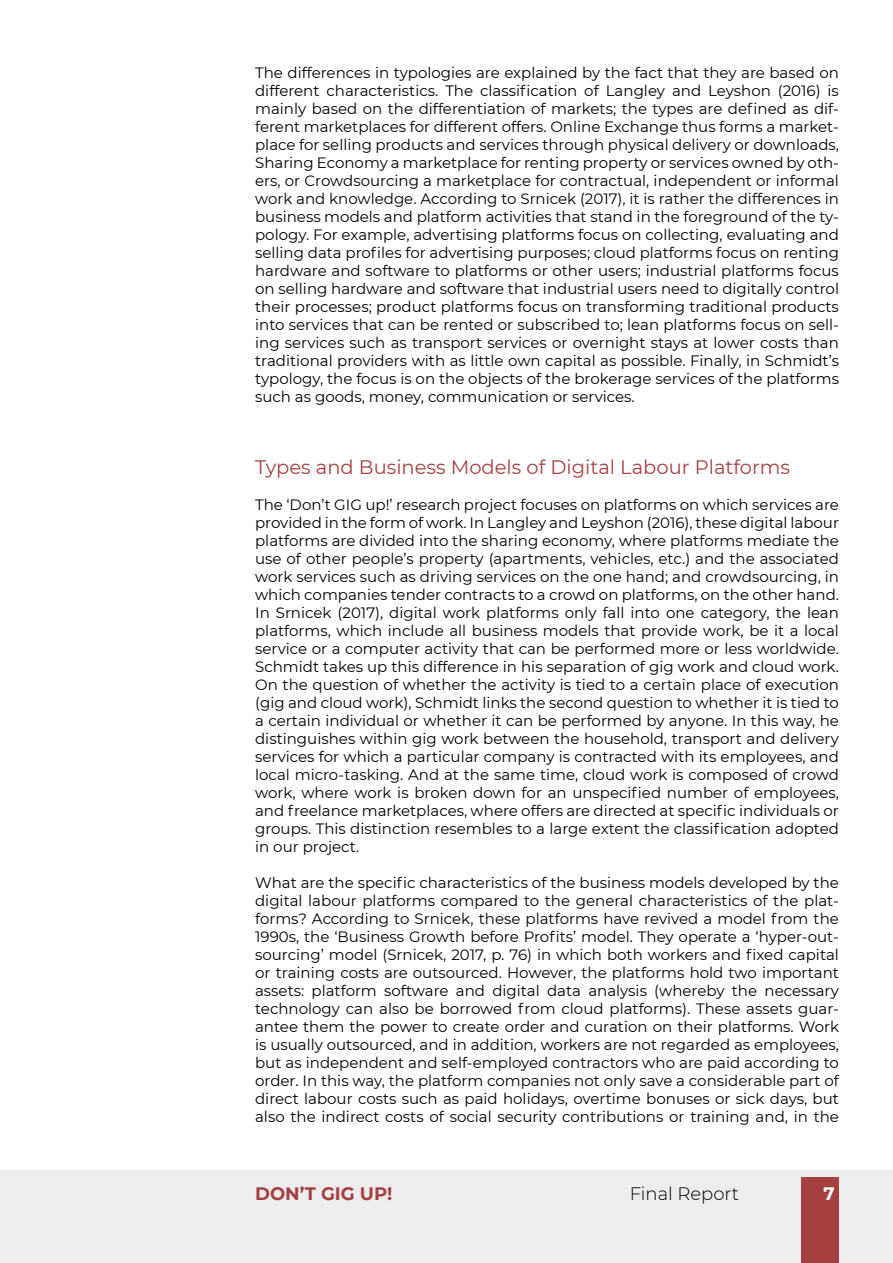
<style>
.page{position:relative;width:893px;height:1263px;background:#fff}
.page>*{position:absolute;margin:0;border:0;box-sizing:border-box;transform-origin:0 0}
.t1{font:19.5px "Montserrat";color:#a64040}
.t2{font:700 18px "Montserrat";color:#a64040}
.t3{font:300 18px "Montserrat";color:#000}
.t4{font:700 18px "Montserrat";color:#fff}
.t5{font:15px/18px "Montserrat";color:#000;text-align:justify}
</style>
<div class="page">
<div style="left:0;top:1170px;width:893px;height:93px;background:#eeecec"></div>
<div style="left:801px;top:1177px;width:38px;height:86px;background:#a64040"></div>
<p class="t5" style="left:255px;top:63px;width:585px">The differences in typologies are explained by the fact that they are based on different characteristics. The classification of Langley and Leyshon (2016) is mainly based on the differentiation of markets; the types are defined as dif&shy;ferent marketplaces for different offers. Online Exchange thus forms a market&shy;place for selling products and services through physical delivery or downloads, Sharing Economy a marketplace for renting property or services owned by oth&shy;ers, or Crowdsourcing a marketplace for contractual, independent or informal work and knowledge. According to Srnicek (2017), it is rather the differences in business models and platform activities that stand in the foreground of the ty&shy;pology. For example, advertising platforms focus on collecting, evaluating and selling data profiles for advertising purposes; cloud platforms focus on renting hardware and software to platforms or other users; industrial platforms focus on selling hardware and software that industrial users need to digitally control their processes; product platforms focus on transforming traditional products into services that can be rented or subscribed to; lean platforms focus on sell&shy;ing services such as transport services or overnight stays at lower costs than traditional providers with as little own capital as possible. Finally, in Schmidt’s typology, the focus is on the objects of the brokerage services of the platforms such as goods, money, communication or services.</p>
<h1 class="t1" style="left:255px;top:454px;width:536px">Types and Business Models of Digital Labour Platforms</h1>
<p class="t5" style="left:255px;top:495px;width:585px">The ‘Don’t GIG up!’ research project focuses on platforms on which services are provided in the form of work. In Langley and Leyshon (2016), these digital labour platforms are divided into the sharing economy, where platforms mediate the use of other people’s property (apartments, vehicles, etc.) and the associated work services such as driving services on the one hand; and crowdsourcing, in which companies tender contracts to a crowd on platforms, on the other hand.<br>In Srnicek (2017), digital work platforms only fall into one category, the lean platforms, which include all business models that provide work, be it a local service or a computer activity that can be performed more or less worldwide.<br>Schmidt takes up this difference in his separation of gig work and cloud work.<br>On the question of whether the activity is tied to a certain place of execution (gig and cloud work), Schmidt links the second question to whether it is tied to a certain individual or whether it can be performed by anyone. In this way, he distinguishes within gig work between the household, transport and delivery services for which a particular company is contracted with its employees, and local micro-tasking. And at the same time, cloud work is composed of crowd work, where work is broken down for an unspecified number of employees, and freelance marketplaces, where offers are directed at specific individuals or groups. This distinction resembles to a large extent the classification adopted in our project.</p>
<p class="t5" style="left:255px;top:873px;width:585px">What are the specific characteristics of the business models developed by the digital labour platforms compared to the general characteristics of the plat&shy;forms? According to Srnicek, these platforms have revived a model from the 1990s, the ‘Business Growth before Profits’ model. They operate a ‘hyper-out&shy;sourcing’ model (Srnicek, 2017, p. 76) in which both workers and fixed capital or training costs are outsourced. However, the platforms hold two important assets: platform software and digital data analysis (whereby the necessary technology can also be borrowed from cloud platforms). These assets guar&shy;antee them the power to create order and curation on their platforms. Work is usually outsourced, and in addition, workers are not regarded as employees, but as independent and self-employed contractors who are paid according to order. In this way, the platform companies not only save a considerable part of direct labour costs such as paid holidays, overtime bonuses or sick days, but also the indirect costs of social security contributions or training and, in the</p>
<p class="t2" style="left:255px;top:1181px;width:139px">DON’T GIG UP!</p>
<p class="t3" style="left:630px;top:1182px;width:111px">Final Report</p>
<p class="t4" style="left:824px;top:1181px;width:13px">7</p>
</div>
